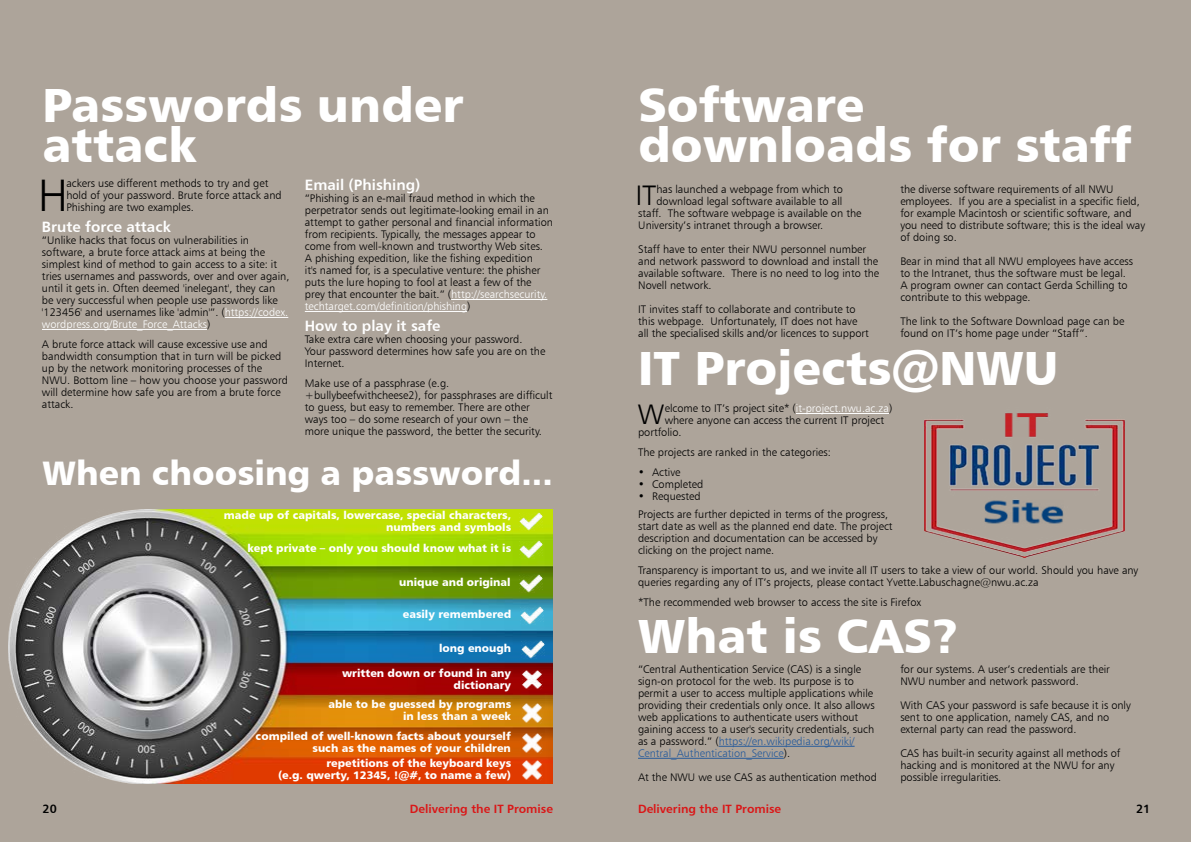
<style>
.page{position:relative;width:1191px;height:842px;background:#fff}
.page>*{position:absolute;margin:0;border:0;box-sizing:border-box;transform-origin:0 0}
.t1{font:48px/40px "Humanist 777 BT Black B";color:#fff}
.t2{font:45.6px "Humanist 777 BT Light B";color:#000}
.t3{font:34px "Humanist 777 BT Black B";color:#fff}
.t4{font:28.3px "Humanist 777 BT Light B";color:#000}
.t5{font:15px "Humanist 777 BT Bold B";color:#fff}
.t6{font:12px "Humanist 777 BT Bold B";color:#da1617}
.t7{font:12px "Humanist 777 BT Bold B";color:#000}
.t8{font:11px/12px "Humanist 777 BT Light B";color:#000}
.t9{font:11px/12px "Humanist 777 BT Black B";color:#fff;text-align:right}
.s1{color:#fff}
.s2{color:#275b9b}
</style>
<div class="page">
<div style="left:0;top:0;width:595px;height:842px;background:#ada49a"></div>
<div style="left:595px;top:0;width:596px;height:842px;background:#ada49a"></div>
<img style="left:9px;top:509px;width:544px;height:275px">
<img style="left:522px;top:640px;width:22px;height:19px">
<img style="left:521px;top:606px;width:22px;height:19px">
<img style="left:520px;top:575px;width:22px;height:18px">
<img style="left:520px;top:540px;width:22px;height:19px">
<img style="left:520px;top:513px;width:22px;height:18px">
<img style="left:522px;top:670px;width:20px;height:20px">
<img style="left:522px;top:703px;width:20px;height:20px">
<img style="left:522px;top:733px;width:20px;height:20px">
<img style="left:522px;top:761px;width:20px;height:19px">
<hr style="left:225px;top:317px;width:63px;height:1px;background:#fff">
<hr style="left:42px;top:329px;width:165px;height:1px;background:#fff">
<hr style="left:451px;top:299px;width:96px;height:1px;background:#fff">
<hr style="left:305px;top:311px;width:162px;height:1px;background:#fff">
<hr style="left:718px;top:746px;width:136px;height:1px;background:#275b9b">
<hr style="left:638px;top:758px;width:146px;height:1px;background:#275b9b">
<hr style="left:796px;top:413px;width:93px;height:1px;background:#fff">
<img style="left:924px;top:413px;width:200px;height:144px">
<h1 class="t1" style="left:43px;top:83px;width:422px">Passwords under attack</h1>
<h2 class="t2" style="left:38px;top:167px;width:32px">H</h2>
<p class="t8" style="left:66px;top:177px;width:217px">ackers use different methods to try and get hold of your password. Brute force attack and<br>Phishing are two examples.</p>
<h3 class="t5" style="left:42px;top:218px;width:130px">Brute force attack</h3>
<p class="t8" style="left:42px;top:234px;width:249px">“Unlike hacks that focus on vulnerabilities in software, a brute force attack aims at being the simplest kind of method to gain access to a site: it tries usernames and passwords, over and over again, until it gets in. Often deemed 'inelegant', they can<br>be very successful when people use passwords like '123456' and usernames like 'admin'”. (<span class="s1">https://codex. wordpress.org/Brute_Force_Attacks</span>)</p>
<p class="t8" style="left:42px;top:338px;width:247px">A brute force attack will cause excessive use and bandwidth consumption that in turn will be picked up by the network monitoring processes of the NWU. Bottom line – how you choose your password will determine how safe you are from a brute force attack.</p>
<h3 class="t5" style="left:305px;top:176px;width:117px">Email (Phishing)</h3>
<p class="t8" style="left:305px;top:192px;width:250px">“Phishing is an e-mail fraud method in which the perpetrator sends out legitimate-looking email in an attempt to gather personal and financial information from recipients. Typically, the messages appear to come from well-known and trustworthy Web sites.<br>A phishing expedition, like the fishing expedition<br>it's named for, is a speculative venture: the phisher puts the lure hoping to fool at least a few of the prey that encounter the bait.” (<span class="s1">http://searchsecurity. techtarget.com/definition/phishing</span>)</p>
<h3 class="t5" style="left:305px;top:317px;width:137px">How to play it safe</h3>
<p class="t8" style="left:305px;top:333px;width:242px">Take extra care when choosing your password.<br>Your password determines how safe you are on the<br>Internet.</p>
<p class="t8" style="left:305px;top:377px;width:249px">Make use of a passphrase (e.g. +bullybeefwithcheese2), for passphrases are difficult to guess, but easy to remember. There are other ways too – do some research of your own – the more unique the password, the better the security.</p>
<h3 class="t3" style="left:43px;top:451px;width:512px">When choosing a password...</h3>
<p class="t9" style="left:224px;top:508px;width:289px">made up of capitals, lowercase, special characters, numbers and symbols</p>
<p class="t9" style="left:247px;top:542px;width:265px">kept private – only you should know what it is</p>
<p class="t9" style="left:399px;top:576px;width:113px">unique and original</p>
<p class="t9" style="left:403px;top:608px;width:110px">easily remembered</p>
<p class="t9" style="left:439px;top:642px;width:74px">long enough</p>
<p class="t9" style="left:342px;top:667px;width:171px">written down or found in any dictionary</p>
<p class="t9" style="left:328px;top:698px;width:184px">able to be guessed by programs in less than a week</p>
<p class="t9" style="left:256px;top:730px;width:257px">compiled of well-known facts about yourself such as the names of your children</p>
<p class="t9" style="left:278px;top:757px;width:235px">repetitions of the keyboard keys<br>(e.g. qwerty, 12345, !@#, to name a few)</p>
<h1 class="t1" style="left:638px;top:83px;width:495px">Software downloads for staff</h1>
<h3 class="t4" style="left:635px;top:178px;width:22px">IT</h3>
<p class="t8" style="left:656px;top:183px;width:188px">has launched a webpage from which to</p>
<p class="t8" style="left:656px;top:195px;width:187px">download legal software available to all</p>
<p class="t8" style="left:638px;top:207px;width:225px">staff. The software webpage is available on the</p>
<p class="t8" style="left:638px;top:219px;width:186px">University’s intranet through a browser.</p>
<p class="t8" style="left:638px;top:243px;width:242px">Staff have to enter their NWU personnel number and network password to download and install the available software. There is no need to log into the Novell network.</p>
<p class="t8" style="left:638px;top:303px;width:232px">IT invites staff to collaborate and contribute to this webpage. Unfortunately, IT does not have all the specialised skills and/or licences to support</p>
<p class="t8" style="left:900px;top:183px;width:246px">the diverse software requirements of all NWU employees. If you are a specialist in a specific field, for example Macintosh or scientific software, and you need to distribute software; this is the ideal way of doing so.</p>
<p class="t8" style="left:900px;top:255px;width:234px">Bear in mind that all NWU employees have access to the Intranet, thus the software must be legal.<br>A program owner can contact Gerda Schilling to contribute to this webpage.</p>
<p class="t8" style="left:900px;top:315px;width:226px">The link to the Software Download page can be found on IT’s home page under “Staff”.</p>
<h1 class="t1" style="left:638px;top:347px;width:422px">IT Projects@NWU</h1>
<h3 class="t4" style="left:637px;top:397px;width:28px">W</h3>
<p class="t8" style="left:664px;top:402px;width:229px">elcome to IT’s project site* (<span class="s1">it-project.nwu.ac.za</span>)</p>
<p class="t8" style="left:664px;top:414px;width:221px">where anyone can access the current IT project</p>
<p class="t8" style="left:638px;top:426px;width:45px">portfolio.</p>
<p class="t8" style="left:638px;top:446px;width:194px">The projects are ranked in the categories:</p>
<p class="t8" style="left:638px;top:466px;width:44px">• Active</p>
<p class="t8" style="left:638px;top:478px;width:67px">• Completed</p>
<p class="t8" style="left:638px;top:487px;width:252px;line-height:18px">• Requested<br>Projects are further depicted in terms of the progress,</p>
<p class="t8" style="left:638px;top:520px;width:256px">start date as well as the planned end date. The project description and documentation can be accessed by clicking on the project name.</p>
<p class="t8" style="left:638px;top:564px;width:502px">Transparency is important to us, and we invite all IT users to take a view of our world. Should you have any queries regarding any of IT’s projects, please contact Yvette.Labuschagne@nwu.ac.za</p>
<p class="t8" style="left:638px;top:596px;width:284px">*The recommended web browser to access the site is Firefox</p>
<h1 class="t1" style="left:638px;top:615px;width:322px">What is CAS?</h1>
<p class="t8" style="left:638px;top:663px;width:238px">“Central Authentication Service (CAS) is a single sign-on protocol for the web. Its purpose is to permit a user to access multiple applications while providing their credentials only once. It also allows web applications to authenticate users without gaining access to a user's security credentials, such as a password.” (<span class="s2">https://en.wikipedia.org/wiki/ Central_Authentication_Service</span>).</p>
<p class="t8" style="left:638px;top:771px;width:240px">At the NWU we use CAS as authentication method</p>
<p class="t8" style="left:900px;top:663px;width:211px">for our systems. A user’s credentials are their<br>NWU number and network password.</p>
<p class="t8" style="left:900px;top:699px;width:232px">With CAS your password is safe because it is only sent to one application, namely CAS, and no external party can read the password.</p>
<p class="t8" style="left:900px;top:747px;width:222px">CAS has built-in security against all methods of hacking and is monitored at the NWU for any possible irregularities.</p>
<p class="t7" style="left:43px;top:801px;width:16px">20</p>
<p class="t6" style="left:410px;top:801px;width:145px">Delivering the IT Promise</p>
<p class="t6" style="left:638px;top:801px;width:145px">Delivering the IT Promise</p>
<p class="t7" style="left:1136px;top:801px;width:16px">21</p>
</div>
